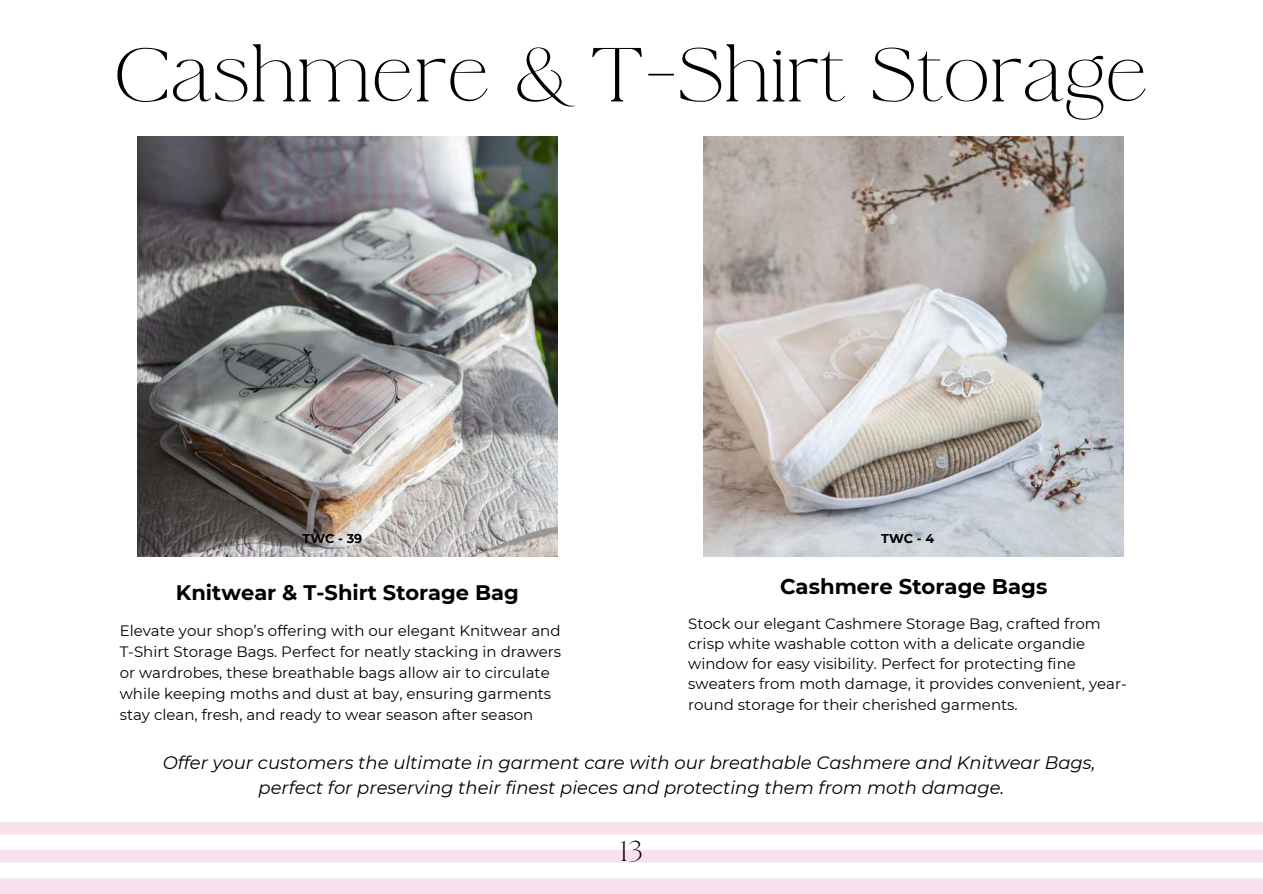
<style>
.page{position:relative;width:1263px;height:894px;background:#fff}
.page>*{position:absolute;margin:0;border:0;box-sizing:border-box;transform-origin:0 0}
.t1{font:66.75px "La Luxes Serif";color:#000}
.t2{font:25.5px "La Luxes Serif";color:#000}
.t3{font:700 21.15px "Montserrat";color:#000}
.t4{font:700 21px "Montserrat";color:#000}
.t5{font:italic 18px/24.8px "Montserrat";color:#000;text-align:center}
.t6{font:15px/21px "Montserrat";color:#000}
.t7{font:700 12.75px "Montserrat";color:#000}
</style>
<div class="page">
<div style="left:0;top:821px;width:1263px;height:13px;background:#f6e1ec"></div>
<div style="left:0;top:849px;width:1263px;height:13px;background:#f6e1ec"></div>
<div style="left:0;top:878px;width:1263px;height:15px;background:#f6e1ec"></div>
<img style="left:704px;top:136px;width:419px;height:420px">
<img style="left:138px;top:136px;width:419px;height:420px">
<h5 class="t1" style="left:115px;top:27px;width:1035px">Cashmere &amp; T-Shirt Storage</h5>
<h4 class="t7" style="left:303px;top:530px;width:61px">TWC - 39</h4>
<h2 class="t7" style="left:881px;top:530px;width:54px">TWC - 4</h2>
<h4 class="t3" style="left:780px;top:573px;width:269px">Cashmere Storage Bags</h4>
<h3 class="t6" style="left:688px;top:613px;width:440px;line-height:20.2px">Stock our elegant Cashmere Storage Bag, crafted from crisp white washable cotton with a delicate organdie window for easy visibility. Perfect for protecting fine sweaters from moth damage, it provides convenient, year&shy;round storage for their cherished garments.</h3>
<h5 class="t4" style="left:176px;top:579px;width:344px">Knitwear &amp; T-Shirt Storage Bag</h5>
<h2 class="t6" style="left:120px;top:619px;width:443px">Elevate your shop’s offering with our elegant Knitwear and T-Shirt Storage Bags. Perfect for neatly stacking in drawers or wardrobes, these breathable bags allow air to circulate while keeping moths and dust at bay, ensuring garments stay clean, fresh, and ready to wear season after season</h2>
<p class="t5" style="left:163px;top:750px;width:934px">Offer your customers the ultimate in garment care with our breathable Cashmere and Knitwear Bags, perfect for preserving their finest pieces and protecting them from moth damage.</p>
<p class="t2" style="left:620px;top:832px;width:25px">13</p>
</div>
